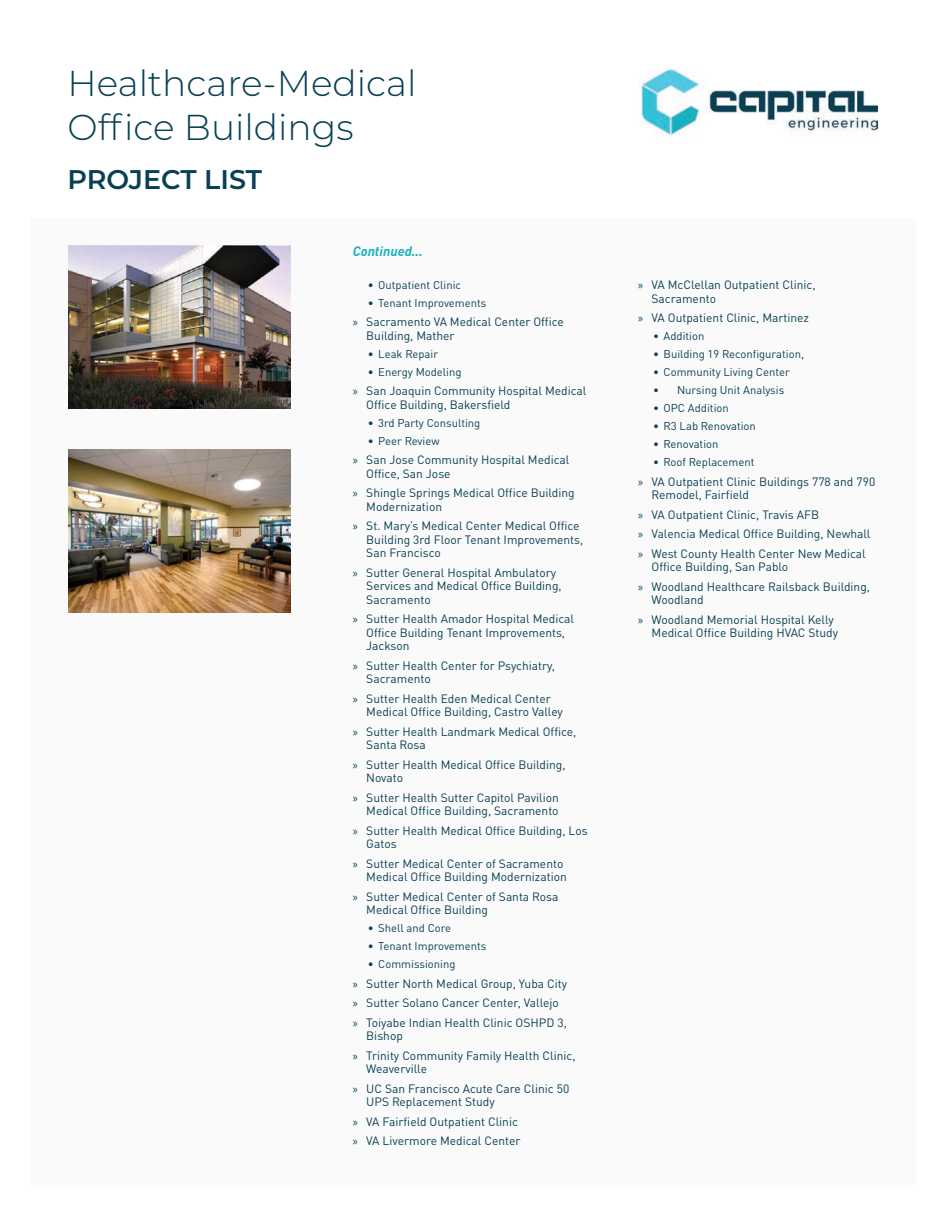
<style>
.page{position:relative;width:945px;height:1215px;background:#fff}
.page>*{position:absolute;margin:0;border:0;box-sizing:border-box;transform-origin:0 0}
.t1{font:300 36px/43.2px "Montserrat";color:#094054}
.t2{font:600 27px "Montserrat";letter-spacing:-.005em;color:#094054}
.t3{font:italic 700 13.5px "DINOT";color:#16b2c0}
.t4{font:12px/13.5px "DINOT";color:#094054}
.t5{font:11.25px "DINOT";color:#094054}
.s1{font-family:"Myriad Pro"}
</style>
<div class="page">
<div style="left:30px;top:218px;width:885px;height:967px;background:#fafafa"></div>
<img style="left:641px;top:69px;width:237px;height:66px">
<img style="left:68px;top:246px;width:222px;height:162px">
<img style="left:68px;top:450px;width:222px;height:163px">
<h1 class="t1" style="left:68px;top:61px;width:351px">Healthcare-Medical<br>Office Buildings</h1>
<h2 class="t2" style="left:68px;top:160px;width:196px">PROJECT LIST</h2>
<p class="t3" style="left:353px;top:242px;width:72px">Continued...</p>
<p class="t5" style="left:368px;top:278px;width:95px">• Outpatient Clinic</p>
<p class="t5" style="left:368px;top:296px;width:120px">• Tenant Improvements</p>
<p class="t4" style="left:366px;top:315px;width:199px;text-indent:-14px"><span class="s1">»</span> Sacramento VA Medical Center Office<br>Building, Mather</p>
<p class="t5" style="left:368px;top:347px;width:72px">• Leak Repair</p>
<p class="t5" style="left:368px;top:365px;width:95px">• Energy Modeling</p>
<p class="t4" style="left:366px;top:384px;width:222px;text-indent:-14px"><span class="s1">»</span> San Joaquin Community Hospital Medical<br>Office Building, Bakersfield</p>
<p class="t5" style="left:368px;top:416px;width:114px">• 3rd Party Consulting</p>
<p class="t5" style="left:368px;top:434px;width:73px">• Peer Review</p>
<p class="t4" style="left:366px;top:453px;width:205px;text-indent:-14px"><span class="s1">»</span> San Jose Community Hospital Medical<br>Office, San Jose</p>
<p class="t4" style="left:366px;top:486px;width:210px;text-indent:-14px"><span class="s1">»</span> Shingle Springs Medical Office Building<br>Modernization</p>
<p class="t4" style="left:366px;top:519px;width:219px;text-indent:-14px"><span class="s1">»</span> St. Mary’s Medical Center Medical Office<br>Building 3rd Floor Tenant Improvements,<br>San Francisco</p>
<p class="t4" style="left:366px;top:566px;width:197px;text-indent:-14px"><span class="s1">»</span> Sutter General Hospital Ambulatory<br>Services and Medical Office Building,<br>Sacramento</p>
<p class="t4" style="left:366px;top:612px;width:209px;text-indent:-14px"><span class="s1">»</span> Sutter Health Amador Hospital Medical<br>Office Building Tenant Improvements,<br>Jackson</p>
<p class="t4" style="left:366px;top:659px;width:190px;text-indent:-14px"><span class="s1">»</span> Sutter Health Center for Psychiatry,<br>Sacramento</p>
<p class="t4" style="left:366px;top:692px;width:198px;text-indent:-14px"><span class="s1">»</span> Sutter Health Eden Medical Center<br>Medical Office Building, Castro Valley</p>
<p class="t4" style="left:366px;top:725px;width:212px;text-indent:-14px"><span class="s1">»</span> Sutter Health Landmark Medical Office,<br>Santa Rosa</p>
<p class="t4" style="left:366px;top:758px;width:201px;text-indent:-14px"><span class="s1">»</span> Sutter Health Medical Office Building,<br>Novato</p>
<p class="t4" style="left:353px;top:791px;width:208px;text-align:right"><span class="s1">»</span> Sutter Health Sutter Capitol Pavilion<br>Medical Office Building, Sacramento</p>
<p class="t4" style="left:366px;top:824px;width:223px;text-indent:-14px"><span class="s1">»</span> Sutter Health Medical Office Building, Los<br>Gatos</p>
<p class="t4" style="left:353px;top:857px;width:216px;text-align:right"><span class="s1">»</span> Sutter Medical Center of Sacramento<br>Medical Office Building Modernization</p>
<p class="t4" style="left:366px;top:890px;width:194px;text-indent:-14px"><span class="s1">»</span> Sutter Medical Center of Santa Rosa<br>Medical Office Building</p>
<p class="t5" style="left:368px;top:921px;width:85px">• Shell and Core</p>
<p class="t5" style="left:368px;top:939px;width:120px">• Tenant Improvements</p>
<p class="t5" style="left:368px;top:957px;width:89px">• Commissioning</p>
<p class="t4" style="left:353px;top:974px;width:216px;line-height:19.5px"><span class="s1">»</span> Sutter North Medical Group, Yuba City <span class="s1">»</span> Sutter Solano Cancer Center, Vallejo<br><span class="s1">»</span> Toiyabe Indian Health Clinic OSHPD 3,</p>
<p class="t4" style="left:353px;top:1026px;width:224px;line-height:19.5px;text-indent:14px">Bishop<br><span class="s1">»</span> Trinity Community Family Health Clinic,</p>
<p class="t4" style="left:353px;top:1059px;width:218px;line-height:19.5px;text-indent:14px">Weaverville<br><span class="s1">»</span> UC San Francisco Acute Care Clinic 50</p>
<p class="t4" style="left:353px;top:1092px;width:169px;line-height:19.5px;text-indent:14px">UPS Replacement Study<br><span class="s1">»</span> VA Fairfield Outpatient Clinic <span class="s1">»</span> VA Livermore Medical Center</p>
<p class="t4" style="left:652px;top:278px;width:165px;text-indent:-14px"><span class="s1">»</span> VA McClellan Outpatient Clinic,<br>Sacramento</p>
<p class="t4" style="left:638px;top:311px;width:173px"><span class="s1">»</span> VA Outpatient Clinic, Martinez</p>
<p class="t5" style="left:653px;top:329px;width:53px">• Addition</p>
<p class="t5" style="left:653px;top:347px;width:152px">• Building 19 Reconfiguration,</p>
<p class="t5" style="left:653px;top:365px;width:138px">• Community Living Center</p>
<p class="t5" style="left:653px;top:383px;width:133px">• Nursing Unit Analysis</p>
<p class="t5" style="left:653px;top:401px;width:77px">• OPC Addition</p>
<p class="t5" style="left:653px;top:419px;width:104px">• R3 Lab Renovation</p>
<p class="t5" style="left:653px;top:437px;width:67px">• Renovation</p>
<p class="t5" style="left:653px;top:455px;width:103px">• Roof Replacement</p>
<p class="t4" style="left:652px;top:475px;width:225px;text-indent:-14px"><span class="s1">»</span> VA Outpatient Clinic Buildings 778 and 790<br>Remodel, Fairfield</p>
<p class="t4" style="left:638px;top:505px;width:234px;line-height:19.5px"><span class="s1">»</span> VA Outpatient Clinic, Travis AFB<br><span class="s1">»</span> Valencia Medical Office Building, Newhall <span class="s1">»</span> West County Health Center New Medical</p>
<p class="t4" style="left:638px;top:557px;width:233px;line-height:19.5px;text-indent:14px">Office Building, San Pablo<br><span class="s1">»</span> Woodland Healthcare Railsback Building,</p>
<p class="t4" style="left:638px;top:590px;width:197px;line-height:19.5px;text-indent:14px">Woodland<br><span class="s1">»</span> Woodland Memorial Hospital Kelly</p>
<p class="t4" style="left:652px;top:626px;width:188px">Medical Office Building HVAC Study</p>
</div>
